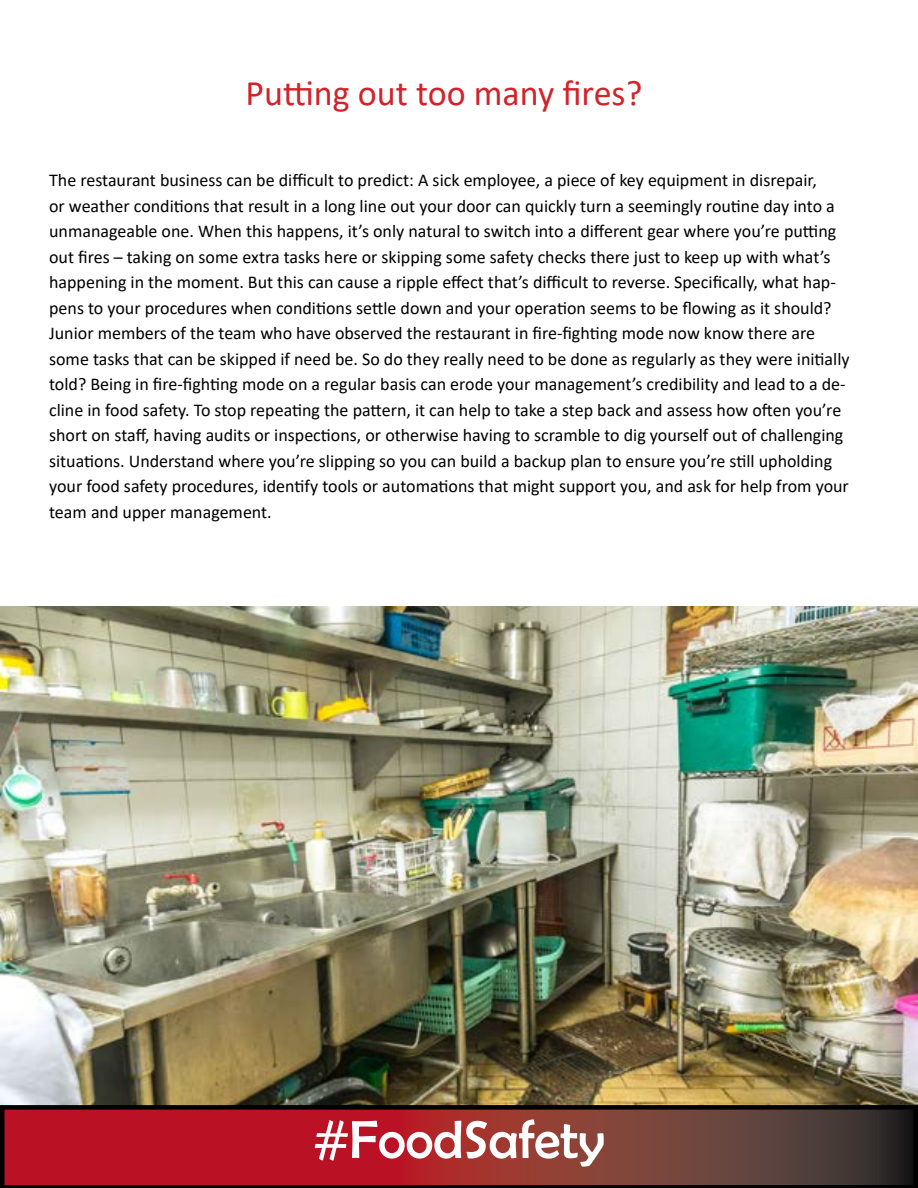
<style>
.page{position:relative;width:918px;height:1188px;background:#fff}
.page>*{position:absolute;margin:0;border:0;box-sizing:border-box;transform-origin:0 0}
.t1{font:54px "Berlin Sans FB";color:#fff}
.t2{font:36px "Calibri";color:#d2232a}
.t3{font:18px/25.5px "Calibri";color:#000}
</style>
<div class="page">
<img style="left:0;top:607px;width:918px;height:498px">
<svg style="left:0;top:1105px;width:918px;height:83px;background:#852428"></svg>
<h2 class="t2" style="left:246px;top:68px;width:398px">Putting out too many fires?</h2>
<p class="t3" style="left:49px;top:167px;width:802px">The restaurant business can be difficult to predict: A sick employee, a piece of key equipment in disrepair,<br>or weather conditions that result in a long line out your door can quickly turn a seemingly routine day into a unmanageable one. When this happens, it’s only natural to switch into a different gear where you’re putting out fires – taking on some extra tasks here or skipping some safety checks there just to keep up with what’s happening in the moment. But this can cause a ripple effect that’s difficult to reverse. Specifically, what hap&shy;pens to your procedures when conditions settle down and your operation seems to be flowing as it should?<br>Junior members of the team who have observed the restaurant in fire-fighting mode now know there are some tasks that can be skipped if need be. So do they really need to be done as regularly as they were initially told? Being in fire-fighting mode on a regular basis can erode your management’s credibility and lead to a de&shy;cline in food safety. To stop repeating the pattern, it can help to take a step back and assess how often you’re short on staff, having audits or inspections, or otherwise having to scramble to dig yourself out of challenging situations. Understand where you’re slipping so you can build a backup plan to ensure you’re still upholding your food safety procedures, identify tools or automations that might support you, and ask for help from your team and upper management.</p>
<h1 class="t1" style="left:313px;top:1110px;width:293px">#FoodSafety</h1>
</div>
